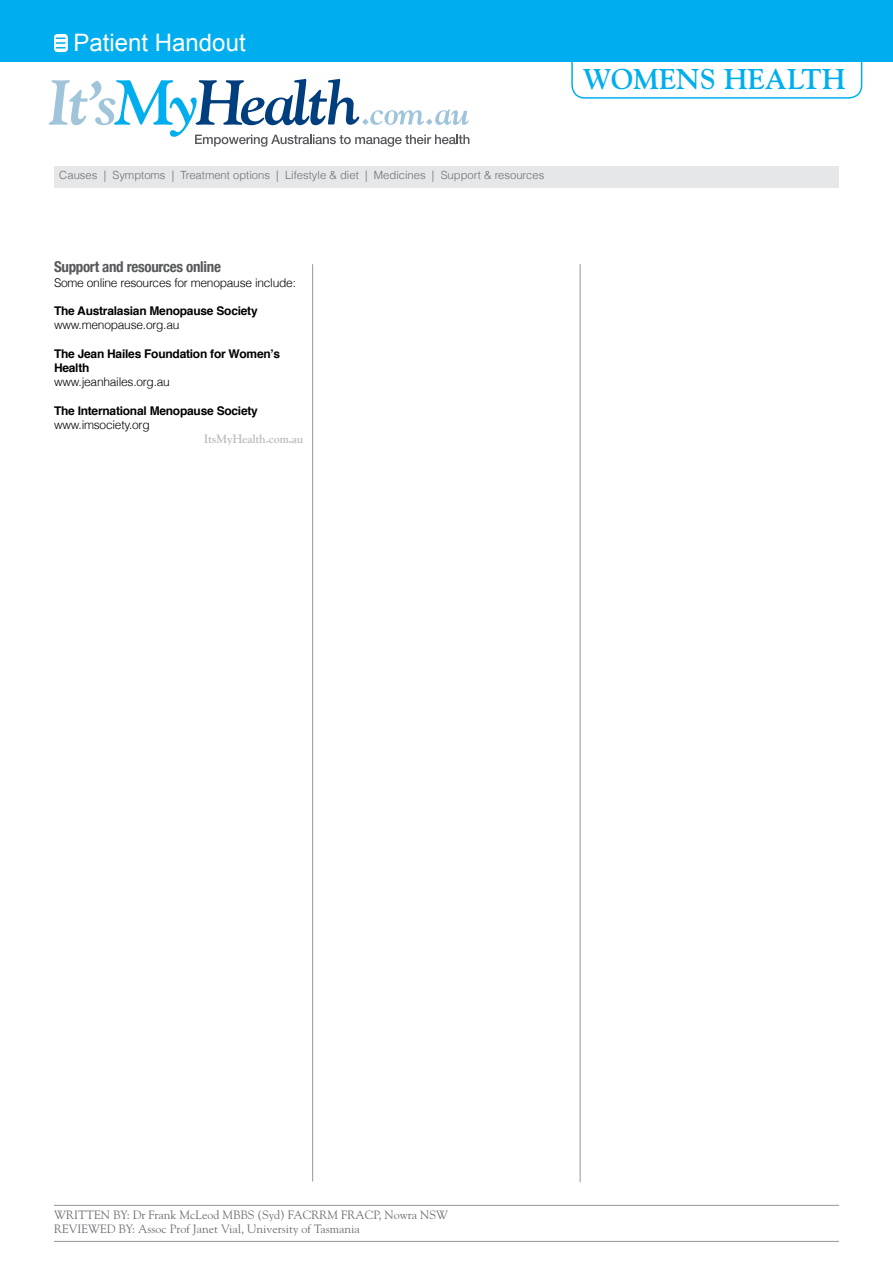
<style>
.page{position:relative;width:893px;height:1263px;background:#fff}
.page>*{position:absolute;margin:0;border:0;box-sizing:border-box;transform-origin:0 0}
.t1{font:700 28.5px "Goudy";color:#00aeef}
.t2{font:24px "Arial";color:#fff}
.t3{font:700 condensed 15px "Helvetica Neue";letter-spacing:-.02em;color:#58595b}
.t4{font:700 12px/14.1px "Helvetica";letter-spacing:-.02em;color:#000}
.t5{font:12px/14.4px "Goudy";color:#6d6e71}
.t6{font:300 12px "Helvetica";letter-spacing:-.02em;color:#000}
.t7{font:700 12px "Goudy";letter-spacing:-.02em;color:#bcbec0}
.t8{font:300 11.25px "Helvetica";color:#6d6e71}
</style>
<div class="page">
<div style="left:54px;top:167px;width:785px;height:21px;background:#e6e7e8"></div>
<div style="left:0;top:0;width:893px;height:61px;background:#00aeef"></div>
<hr style="left:54px;top:1205px;width:785px;height:1px;background:#939598">
<hr style="left:54px;top:1241px;width:785px;height:1px;background:#939598">
<hr style="left:312px;top:264px;width:1px;height:917px;background:#939598">
<hr style="left:580px;top:264px;width:1px;height:918px;background:#939598">
<svg style="left:54px;top:34px;width:14px;height:18px"></svg>
<svg style="left:56px;top:38px;width:10px;height:11px"></svg>
<div style="left:571px;top:42px;width:291px;height:57px;border:2px solid #00aeef;border-radius:13px"></div>
<svg style="left:49px;top:79px;width:420px;height:68px"></svg>
<h2 class="t2" style="left:74px;top:27px;width:174px">Patient Handout</h2>
<p class="t8" style="left:59px;top:168px;width:486px">Causes | Symptoms | Treatment options | Lifestyle &amp; diet | Medicines | Support &amp; resources</p>
<p class="t3" style="left:54px;top:258px;width:169px">Support and resources online</p>
<p class="t6" style="left:54px;top:275px;width:244px">Some online resources for menopause include:</p>
<p class="t4" style="left:54px;top:304px;width:205px">The Australasian Menopause Society</p>
<p class="t6" style="left:54px;top:317px;width:127px">www.menopause.org.au</p>
<p class="t4" style="left:54px;top:347px;width:228px">The Jean Hailes Foundation for Women’s<br>Health</p>
<p class="t6" style="left:54px;top:374px;width:117px">www.jeanhailes.org.au</p>
<p class="t4" style="left:54px;top:404px;width:205px">The International Menopause Society</p>
<p class="t6" style="left:54px;top:418px;width:97px">www.imsociety.org</p>
<p class="t7" style="left:204px;top:432px;width:101px">ItsMyHealth.com.au</p>
<h1 class="t1" style="left:583px;top:62px;width:264px">WOMENS health</h1>
<p class="t5" style="left:54px;top:1207px;width:395px">Written by: Dr Frank McLeod MBBS (Syd) FACRRM FRACP, Nowra NSW<br>Reviewed by: Assoc Prof Janet Vial, University of Tasmania</p>
</div>
